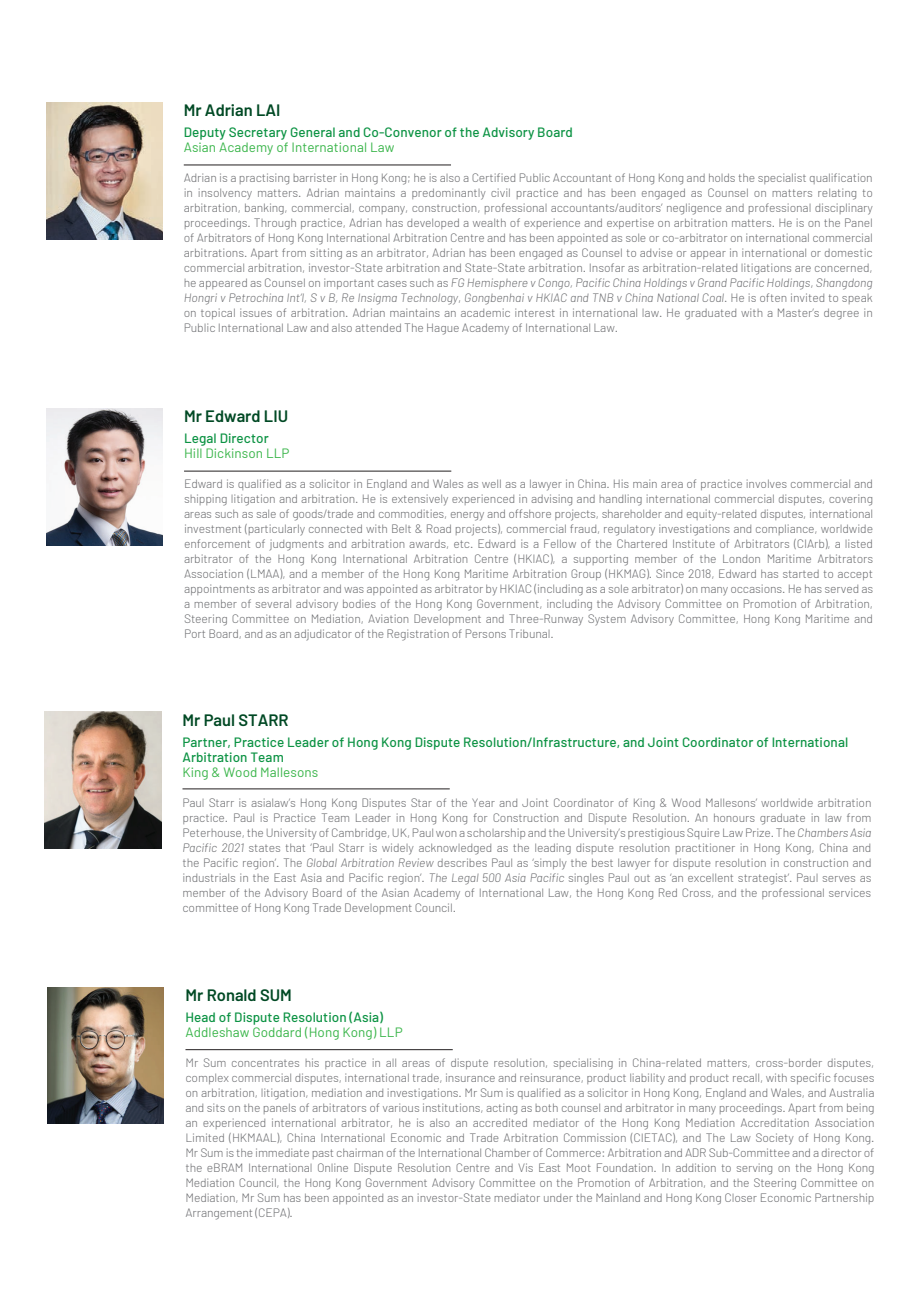
<style>
.page{position:relative;width:919px;height:1289px;background:#fff}
.page>*{position:absolute;margin:0;border:0;box-sizing:border-box;transform-origin:0 0}
.t1{font:600 16.5px "Barlow";color:#004924}
.t2{font:500 13.5px/15px "Barlow";letter-spacing:.005em;color:#0d9344}
.t3{font:13.5px "Barlow";letter-spacing:.005em;color:#3ab54a}
.t4{font:300 12.15px/15px "Barlow";letter-spacing:-.01em;color:#6c6d70;text-align:justify}
.s1{font-style:italic}
</style>
<div class="page">
<hr style="left:184px;top:165px;width:267px;height:1px;background:#231f20">
<img style="left:46px;top:103px;width:117px;height:136px">
<hr style="left:184px;top:471px;width:267px;height:1px;background:#231f20">
<img style="left:46px;top:409px;width:117px;height:136px">
<hr style="left:182px;top:788px;width:267px;height:1px;background:#231f20">
<img style="left:45px;top:712px;width:116px;height:136px">
<hr style="left:185px;top:1049px;width:267px;height:1px;background:#231f20">
<img style="left:47px;top:987px;width:117px;height:136px">
<h1 class="t1" style="left:184px;top:100px;width:98px">Mr Adrian LAI</h1>
<p class="t2" style="left:184px;top:124px;width:390px">Deputy Secretary General and Co-Convenor of the Advisory Board</p>
<p class="t3" style="left:184px;top:139px;width:212px">Asian Academy of International Law</p>
<p class="t4" style="left:184px;top:170px;width:690px">Adrian is a practising barrister in Hong Kong; he is also a Certified Public Accountant of Hong Kong and holds the specialist qualification in insolvency matters. Adrian maintains a predominantly civil practice and has been engaged as Counsel on matters relating to arbitration, banking, commercial, company, construction, professional accountants/auditors’ negligence and professional disciplinary proceedings. Through practice, Adrian has developed a wealth of experience and expertise on arbitration matters. He is on the Panel of Arbitrators of Hong Kong International Arbitration Centre and has been appointed as sole or co-arbitrator on international commercial arbitrations. Apart from sitting as an arbitrator, Adrian has been engaged as Counsel to advise or appear in international or domestic commercial arbitration, investor-State arbitration and State-State arbitration. Insofar as arbitration-related litigations are concerned, he appeared as Counsel on important cases such as <span class="s1">FG Hemisphere v Congo, Pacific China Holdings v Grand Pacific Holdings</span>, <span class="s1">Shangdong Hongri v Petrochina Int’l, S v B, Re Insigma Technology</span>, <span class="s1">Gongbenhai v HKIAC and TNB v China National Coal</span>. He is often invited to speak on topical issues of arbitration. Adrian maintains an academic interest in international law. He graduated with a Master’s degree in Public International Law and also attended The Hague Academy of International Law.</p>
<h1 class="t1" style="left:184px;top:406px;width:106px">Mr Edward LIU</h1>
<p class="t2" style="left:184px;top:430px;width:86px">Legal Director</p>
<p class="t3" style="left:184px;top:445px;width:107px">Hill Dickinson LLP</p>
<p class="t4" style="left:184px;top:476px;width:690px">Edward is qualified as a solicitor in England and Wales as well as a lawyer in China. His main area of practice involves commercial and shipping litigation and arbitration. He is extensively experienced in advising and handling international commercial disputes, covering areas such as sale of goods/trade and commodities, energy and offshore projects, shareholder and equity-related disputes, international investment (particularly connected with Belt &amp; Road projects), commercial fraud, regulatory investigations and compliance, worldwide enforcement of judgments and arbitration awards, etc. Edward is a Fellow of the Chartered Institute of Arbitrators (CIArb), a listed arbitrator of the Hong Kong International Arbitration Centre (HKIAC), a supporting member of the London Maritime Arbitrators Association (LMAA), and a member of the Hong Kong Maritime Arbitration Group (HKMAG). Since 2018, Edward has started to accept appointments as arbitrator and was appointed as arbitrator by HKIAC (including as a sole arbitrator) on many occasions. He has served as a member of several advisory bodies of the Hong Kong Government, including the Advisory Committee on Promotion of Arbitration, Steering Committee on Mediation, Aviation Development and Three-Runway System Advisory Committee, Hong Kong Maritime and Port Board, and as an adjudicator of the Registration of Persons Tribunal.</p>
<h1 class="t1" style="left:182px;top:709px;width:108px">Mr Paul STARR</h1>
<p class="t2" style="left:182px;top:734px;width:667px">Partner, Practice Leader of Hong Kong Dispute Resolution/Infrastructure, and Joint Coordinator of International<br>Arbitration Team</p>
<p class="t3" style="left:182px;top:763px;width:137px">King &amp; Wood Mallesons</p>
<p class="t4" style="left:182px;top:794px;width:690px">Paul Starr is asialaw’s Hong Kong Disputes Star of the Year and Joint Coordinator of King &amp; Wood Mallesons’ worldwide arbitration practice. Paul is Practice Team Leader in Hong Kong for Construction and Dispute Resolution. An honours graduate in law from Peterhouse, the University of Cambridge, UK, Paul won a scholarship and the University’s prestigious Squire Law Prize. The <span class="s1">Chambers Asia Pacific 2021</span> states that ‘Paul Starr is widely acknowledged as the leading dispute resolution practitioner in Hong Kong, China and the Pacific region’. The <span class="s1">Global Arbitration Review</span> describes Paul as ‘simply the best lawyer for dispute resolution in construction and industrials in the East Asia and Pacific region’. <span class="s1">The Legal 500 Asia Pacific</span> singles Paul out as ‘an excellent strategist’. Paul serves as member of the Advisory Board of the Asian Academy of International Law, the Hong Kong Red Cross, and the professional services committee of Hong Kong Trade Development Council.</p>
<h1 class="t1" style="left:185px;top:984px;width:108px">Mr Ronald SUM</h1>
<p class="t2" style="left:185px;top:1008px;width:199px">Head of Dispute Resolution (Asia)</p>
<p class="t3" style="left:185px;top:1023px;width:219px">Addleshaw Goddard (Hong Kong) LLP</p>
<p class="t4" style="left:185px;top:1054px;width:690px">Mr Sum concentrates his practice in all areas of dispute resolution, specialising in China-related matters, cross-border disputes, complex commercial disputes, international trade, insurance and reinsurance, product liability and product recall, with specific focuses on arbitration, litigation, mediation and investigations. Mr Sum is qualified as a solicitor in Hong Kong, England and Wales, and Australia and sits on the panels of arbitrators of various institutions, acting as both counsel and arbitrator in many proceedings. Apart from being an experienced international arbitrator, he is also an accredited mediator of the Hong Kong Mediation Accreditation Association Limited (HKMAAL), China International Economic and Trade Arbitration Commission (CIETAC), and The Law Society of Hong Kong.<br>Mr Sum is the immediate past chairman of the International Chamber of Commerce: Arbitration and ADR Sub-Committee and a director of the eBRAM International Online Dispute Resolution Centre and Vis East Moot Foundation. In addition to serving on the Hong Kong Mediation Council, the Hong Kong Government Advisory Committee on the Promotion of Arbitration, and the Steering Committee on Mediation, Mr Sum has been appointed as an investor-State mediator under the Mainland and Hong Kong Closer Economic Partnership Arrangement (CEPA).</p>
</div>
